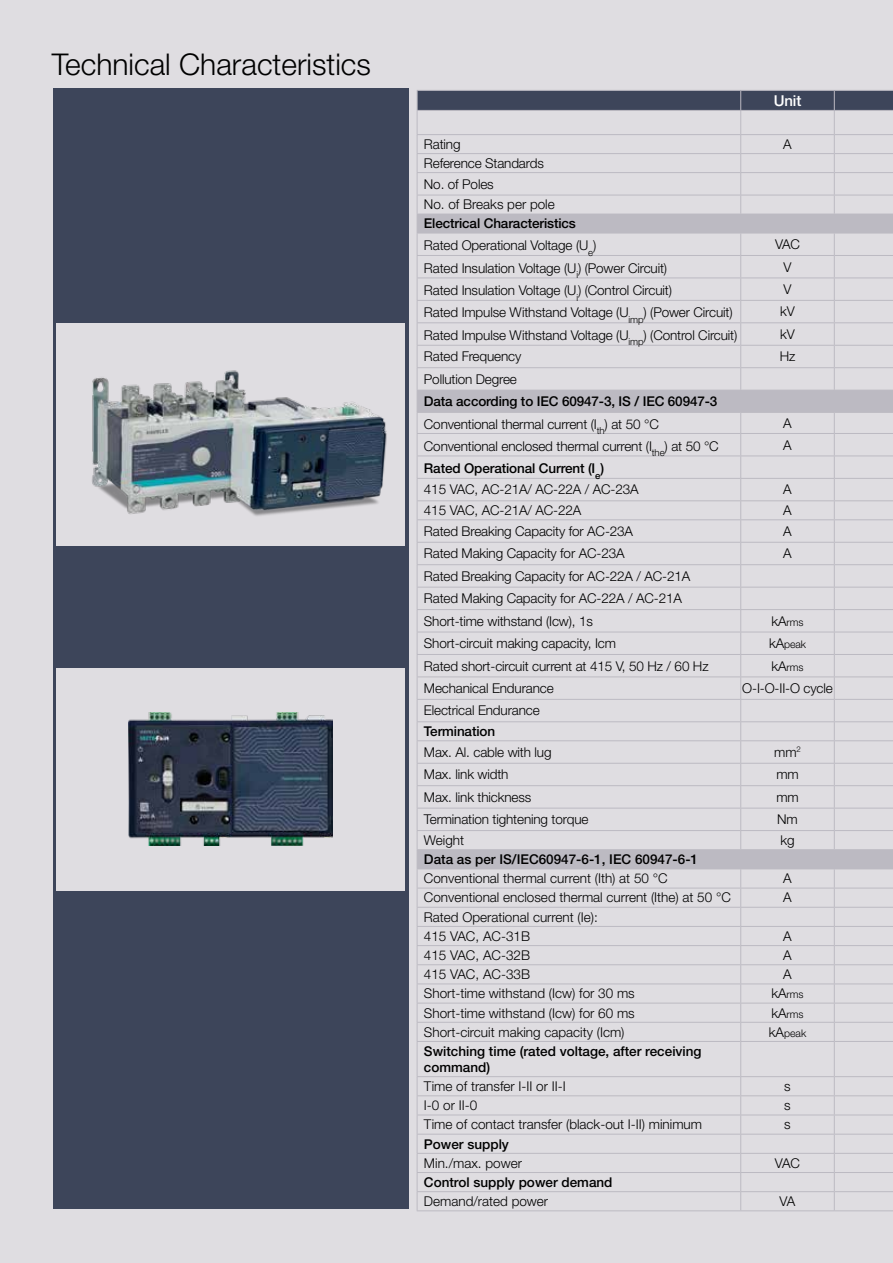
<style>
.page{position:relative;width:893px;height:1263px;background:#dfdde1}
.page>*{position:absolute;margin:0;border:0;box-sizing:border-box;transform-origin:0 0}
.t1{font:300 30px "Helvetica Neue LT Std";color:#000}
.t2{font:500 15px "Helvetica Neue LT Std";color:#fff}
.t3{font:300 13.5px/20.7px "Helvetica Neue LT Std";letter-spacing:-.01em;color:#000}
.t4{font:500 13.5px/22.8px "Helvetica Neue LT Std";color:#000}
.t5{font:300 10.5px "Helvetica Neue LT Std";letter-spacing:-.005em;color:#000}
.s1{font-weight:500}
.s2{font-weight:300}
.s3{font-size:13.5px}
</style>
<div class="page">
<div style="left:53px;top:89px;width:355px;height:1120px;background:#3d455a"></div>
<div style="left:56px;top:323px;width:349px;height:223px;background:#dfdde1"></div>
<div style="left:56px;top:668px;width:349px;height:222px;background:#dfdde1"></div>
<svg style="left:417px;top:90px;width:476px;height:951px"></svg>
<hr style="left:417px;top:1041px;width:324px;height:1px;background:#bcbac2">
<hr style="left:417px;top:1042px;width:1px;height:34px;background:#bcbac2">
<hr style="left:741px;top:1041px;width:93px;height:1px;background:#bcbac2">
<hr style="left:740px;top:1042px;width:1px;height:34px;background:#bcbac2">
<hr style="left:834px;top:1041px;width:59px;height:1px;background:#bcbac2">
<hr style="left:834px;top:1042px;width:1px;height:34px;background:#bcbac2">
<hr style="left:417px;top:1076px;width:324px;height:1px;background:#bcbac2">
<hr style="left:741px;top:1076px;width:93px;height:1px;background:#bcbac2">
<hr style="left:834px;top:1076px;width:59px;height:1px;background:#bcbac2">
<hr style="left:417px;top:1095px;width:324px;height:1px;background:#bcbac2">
<hr style="left:741px;top:1095px;width:93px;height:1px;background:#bcbac2">
<hr style="left:834px;top:1095px;width:59px;height:1px;background:#bcbac2">
<hr style="left:417px;top:1114px;width:324px;height:1px;background:#bcbac2">
<hr style="left:741px;top:1114px;width:93px;height:1px;background:#bcbac2">
<hr style="left:834px;top:1114px;width:59px;height:1px;background:#bcbac2">
<hr style="left:417px;top:1134px;width:324px;height:1px;background:#bcbac2">
<hr style="left:741px;top:1134px;width:93px;height:1px;background:#bcbac2">
<hr style="left:834px;top:1134px;width:59px;height:1px;background:#bcbac2">
<hr style="left:417px;top:1153px;width:324px;height:1px;background:#bcbac2">
<hr style="left:741px;top:1153px;width:93px;height:1px;background:#bcbac2">
<hr style="left:834px;top:1153px;width:59px;height:1px;background:#bcbac2">
<hr style="left:417px;top:1172px;width:324px;height:1px;background:#bcbac2">
<hr style="left:741px;top:1172px;width:93px;height:1px;background:#bcbac2">
<hr style="left:834px;top:1172px;width:59px;height:1px;background:#bcbac2">
<hr style="left:417px;top:1191px;width:324px;height:1px;background:#bcbac2">
<svg style="left:417px;top:1077px;width:1px;height:133px"></svg>
<hr style="left:741px;top:1191px;width:93px;height:1px;background:#bcbac2">
<svg style="left:740px;top:1077px;width:1px;height:133px"></svg>
<hr style="left:834px;top:1191px;width:59px;height:1px;background:#bcbac2">
<svg style="left:834px;top:1077px;width:1px;height:133px"></svg>
<hr style="left:417px;top:1210px;width:324px;height:1px;background:#bcbac2">
<hr style="left:741px;top:1210px;width:93px;height:1px;background:#bcbac2">
<hr style="left:834px;top:1210px;width:59px;height:1px;background:#bcbac2">
<img style="left:129px;top:712px;width:203px;height:133px">
<img style="left:92px;top:370px;width:295px;height:146px">
<h1 class="t1" style="left:52px;top:46px;width:320px">Technical Characteristics</h1>
<p class="t2" style="left:774px;top:91px;width:29px">Unit</p>
<p class="t3" style="left:424px;top:133px;width:38px">Rating</p>
<p class="t3" style="left:783px;top:133px;width:10px">A</p>
<p class="t3" style="left:424px;top:152px;width:132px">Reference Standards<br>No. of Poles<br>No. of Breaks per pole</p>
<p class="t3" style="left:424px;top:212px;width:174px;line-height:21.8px"><span class="s1">Electrical Characteristics<br></span>Rated Operational Voltage (U<sub>e</sub>)</p>
<p class="t3" style="left:775px;top:234px;width:27px">VAC</p>
<p class="t3" style="left:424px;top:257px;width:245px">Rated Insulation Voltage (U<sub>i</sub>) (Power Circuit)</p>
<p class="t3" style="left:783px;top:256px;width:10px">V</p>
<p class="t3" style="left:424px;top:280px;width:249px">Rated Insulation Voltage (U<sub>i</sub>) (Control Circuit)</p>
<p class="t3" style="left:783px;top:279px;width:10px">V</p>
<p class="t3" style="left:424px;top:302px;width:310px">Rated Impulse Withstand Voltage (U<sub>imp</sub>) (Power Circuit)</p>
<p class="t3" style="left:780px;top:301px;width:16px">kV</p>
<p class="t3" style="left:424px;top:324px;width:315px">Rated Impulse Withstand Voltage (U<sub>imp</sub>) (Control Circuit)</p>
<p class="t3" style="left:780px;top:323px;width:16px">kV</p>
<p class="t3" style="left:424px;top:346px;width:99px">Rated Frequency</p>
<p class="t3" style="left:780px;top:346px;width:17px">Hz</p>
<p class="t3" style="left:424px;top:368px;width:95px">Pollution Degree</p>
<p class="t4" style="left:424px;top:390px;width:295px">Data according to IEC 60947-3, IS / IEC 60947-3<br><span class="s2">Conventional thermal current (I</span><sub>th</sub><span class="s2">) at 50 °C</span></p>
<p class="t3" style="left:783px;top:412px;width:10px">A</p>
<p class="t3" style="left:424px;top:435px;width:296px">Conventional enclosed thermal current (I<sub>the</sub>) at 50 °C</p>
<p class="t3" style="left:783px;top:434px;width:10px">A</p>
<p class="t3" style="left:424px;top:457px;width:216px;line-height:21.3px"><span class="s1">Rated Operational Current (I</span><sub>e</sub><span class="s1">)<br></span>415 VAC, AC-21A/ AC-22A / AC-23A</p>
<p class="t3" style="left:783px;top:479px;width:10px">A</p>
<p class="t3" style="left:424px;top:500px;width:159px">415 VAC, AC-21A/ AC-22A</p>
<p class="t3" style="left:783px;top:500px;width:10px">A</p>
<p class="t3" style="left:424px;top:520px;width:211px">Rated Breaking Capacity for AC-23A</p>
<p class="t3" style="left:783px;top:520px;width:10px">A</p>
<p class="t3" style="left:424px;top:543px;width:202px">Rated Making Capacity for AC-23A</p>
<p class="t3" style="left:783px;top:543px;width:10px">A</p>
<p class="t3" style="left:424px;top:564px;width:268px;line-height:22.5px">Rated Breaking Capacity for AC-22A / AC-21A<br>Rated Making Capacity for AC-22A / AC-21A<br>Short-time withstand (Icw), 1s</p>
<p class="t5" style="left:772px;top:615px;width:33px"><span class="s3">kA</span>rms</p>
<p class="t3" style="left:424px;top:633px;width:194px">Short-circuit making capacity, Icm</p>
<p class="t5" style="left:769px;top:638px;width:38px"><span class="s3">kA</span>peak</p>
<p class="t3" style="left:424px;top:655px;width:286px">Rated short-circuit current at 415 V, 50 Hz / 60 Hz</p>
<p class="t5" style="left:772px;top:660px;width:33px"><span class="s3">kA</span>rms</p>
<p class="t3" style="left:424px;top:677px;width:131px">Mechanical Endurance</p>
<p class="t3" style="left:742px;top:677px;width:92px">O-I-O-II-O cycle</p>
<p class="t3" style="left:424px;top:700px;width:117px">Electrical Endurance</p>
<p class="t4" style="left:424px;top:720px;width:73px">Termination</p>
<p class="t3" style="left:424px;top:741px;width:129px">Max. Al. cable with lug</p>
<p class="t3" style="left:774px;top:741px;width:28px">mm<sup>2</sup></p>
<p class="t3" style="left:424px;top:764px;width:86px">Max. link width</p>
<p class="t3" style="left:776px;top:764px;width:24px">mm</p>
<p class="t3" style="left:424px;top:786px;width:109px">Max. link thickness</p>
<p class="t3" style="left:776px;top:786px;width:24px">mm</p>
<p class="t3" style="left:424px;top:809px;width:166px">Termination tightening torque</p>
<p class="t3" style="left:777px;top:809px;width:22px">Nm</p>
<p class="t3" style="left:424px;top:829px;width:42px">Weight</p>
<p class="t3" style="left:780px;top:829px;width:16px">kg</p>
<p class="t4" style="left:424px;top:848px;width:276px">Data as per IS/IEC60947-6-1, IEC 60947-6-1</p>
<p class="t3" style="left:424px;top:868px;width:245px">Conventional thermal current (Ith) at 50 °C</p>
<p class="t3" style="left:783px;top:868px;width:10px">A</p>
<p class="t3" style="left:424px;top:887px;width:309px">Conventional enclosed thermal current (Ithe) at 50 °C</p>
<p class="t3" style="left:783px;top:887px;width:10px">A</p>
<p class="t3" style="left:424px;top:907px;width:175px;line-height:19.2px">Rated Operational current (Ie):<br>415 VAC, AC-31B</p>
<p class="t3" style="left:783px;top:925px;width:10px">A</p>
<p class="t3" style="left:424px;top:944px;width:108px">415 VAC, AC-32B</p>
<p class="t3" style="left:783px;top:944px;width:10px">A</p>
<p class="t3" style="left:424px;top:964px;width:108px">415 VAC, AC-33B</p>
<p class="t3" style="left:783px;top:964px;width:10px">A</p>
<p class="t3" style="left:424px;top:983px;width:212px">Short-time withstand (Icw) for 30 ms</p>
<p class="t5" style="left:771px;top:988px;width:34px"><span class="s3">kA</span>rms</p>
<p class="t3" style="left:424px;top:1002px;width:212px">Short-time withstand (Icw) for 60 ms</p>
<p class="t5" style="left:771px;top:1007px;width:34px"><span class="s3">kA</span>rms</p>
<p class="t3" style="left:424px;top:1021px;width:202px">Short-circuit making capacity (Icm)</p>
<p class="t5" style="left:769px;top:1026px;width:39px"><span class="s3">kA</span>peak</p>
<p class="t4" style="left:424px;top:1043px;width:279px;line-height:16.2px">Switching time (rated voltage, after receiving command)</p>
<p class="t3" style="left:424px;top:1075px;width:143px">Time of transfer I-II or II-I</p>
<p class="t3" style="left:784px;top:1075px;width:8px">s</p>
<p class="t3" style="left:424px;top:1095px;width:55px">I-0 or II-0</p>
<p class="t3" style="left:784px;top:1095px;width:8px">s</p>
<p class="t3" style="left:424px;top:1114px;width:280px">Time of contact transfer (black-out I-II) minimum</p>
<p class="t3" style="left:784px;top:1114px;width:8px">s</p>
<p class="t4" style="left:424px;top:1132px;width:87px">Power supply</p>
<p class="t3" style="left:424px;top:1152px;width:100px">Min./max. power</p>
<p class="t3" style="left:775px;top:1152px;width:27px">VAC</p>
<p class="t4" style="left:424px;top:1170px;width:190px">Control supply power demand</p>
<p class="t3" style="left:424px;top:1191px;width:126px">Demand/rated power</p>
<p class="t3" style="left:780px;top:1191px;width:17px">VA</p>
</div>
